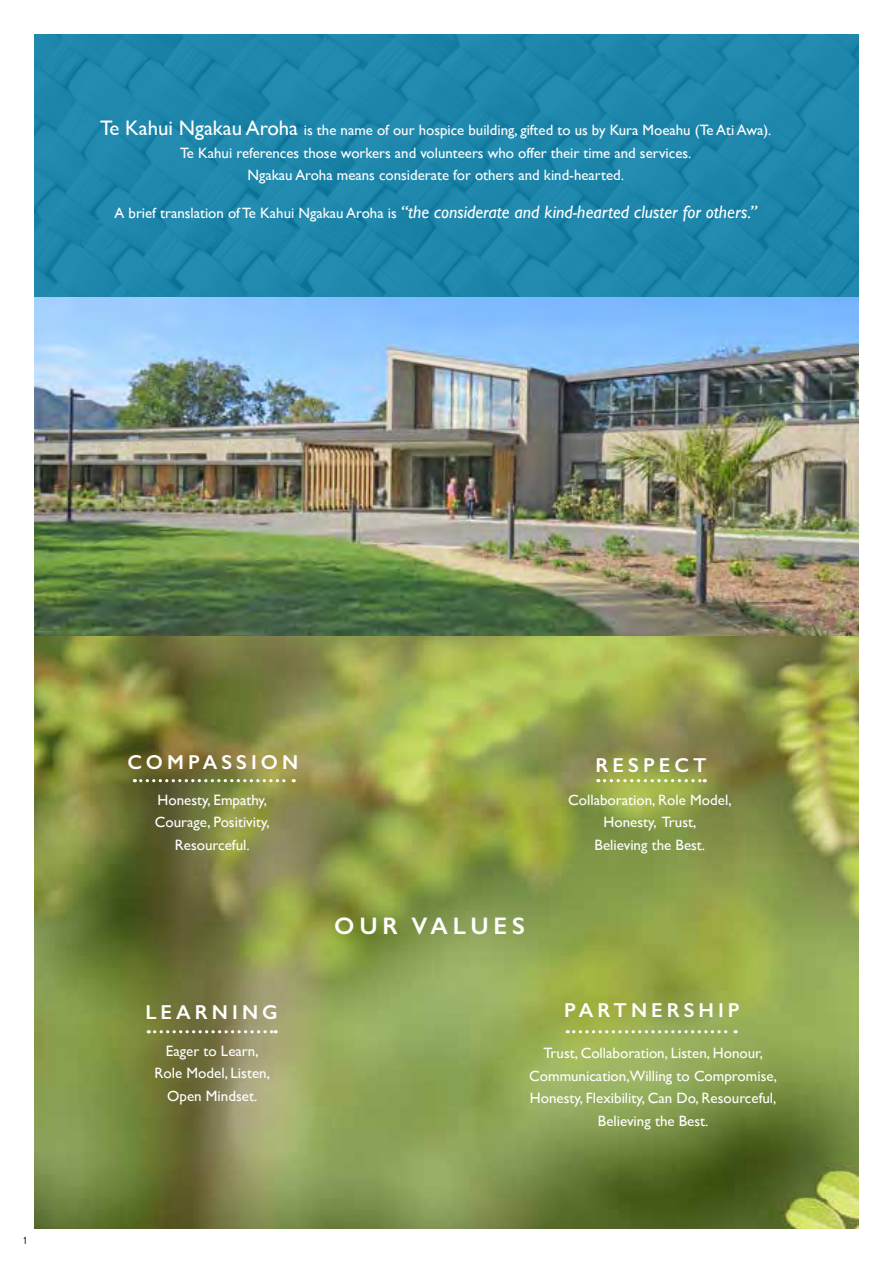
<style>
.page{position:relative;width:893px;height:1263px;background:#fff}
.page>*{position:absolute;margin:0;border:0;box-sizing:border-box;transform-origin:0 0}
.t1{font:600 24px "Gill Sans";letter-spacing:.2em;color:#fff}
.t2{font:600 20.25px "Gill Sans";letter-spacing:.2em;color:#fff}
.t3{font:italic 18px "Gill Sans";color:#fff}
.t4{font:15px/22.5px "Gill Sans";color:#fff;text-align:center}
.t5{font:10.5px "Brandon Grotesque";color:#000}
.s1{font-size:21px}
.s2{font-style:normal;font-size:15px}
</style>
<div class="page">
<img style="left:34px;top:636px;width:825px;height:593px">
<img style="left:34px;top:34px;width:825px;height:602px">
<svg style="left:141px;top:779px;width:153px;height:3px"></svg>
<svg style="left:598px;top:779px;width:107px;height:3px"></svg>
<svg style="left:574px;top:1030px;width:162px;height:3px"></svg>
<svg style="left:155px;top:1030px;width:121px;height:3px"></svg>
<p class="t4" style="left:100px;top:119px;width:673px"><span class="s1">Te Kahui Ngakau Aroha</span> is the name of our hospice building, gifted to us by Kura Moeahu (Te Ati Awa).<br>Te Kahui references those workers and volunteers who offer their time and services.<br>Ngakau Aroha means considerate for others and kind-hearted.</p>
<p class="t3" style="left:115px;top:201px;width:644px"><span class="s2">A brief translation of Te Kahui Ngakau Aroha is</span> “the considerate and kind-hearted cluster for others.”</p>
<p class="t5" style="left:24px;top:1233px;width:5px">1</p>
<h2 class="t2" style="left:127px;top:750px;width:172px">COMPASSION</h2>
<h2 class="t2" style="left:596px;top:752px;width:112px">RESPECT</h2>
<p class="t4" style="left:155px;top:788px;width:116px">Honesty, Empathy,<br>Courage, Positivity,<br>Resourceful.</p>
<p class="t4" style="left:568px;top:788px;width:165px">Collaboration, Role Model,<br>Honesty, Trust,<br>Believing the Best.</p>
<h1 class="t1" style="left:334px;top:911px;width:192px">OUR VALUES</h1>
<h2 class="t2" style="left:145px;top:1000px;width:134px">LEARNING</h2>
<h2 class="t2" style="left:564px;top:998px;width:177px">PARTNERSHIP</h2>
<p class="t4" style="left:155px;top:1039px;width:117px">Eager to Learn,<br>Role Model, Listen,<br>Open Mindset.</p>
<p class="t4" style="left:529px;top:1042px;width:249px">Trust, Collaboration, Listen, Honour, Communication,Willing to Compromise, Honesty, Flexibility, Can Do, Resourceful, Believing the Best.</p>
</div>
